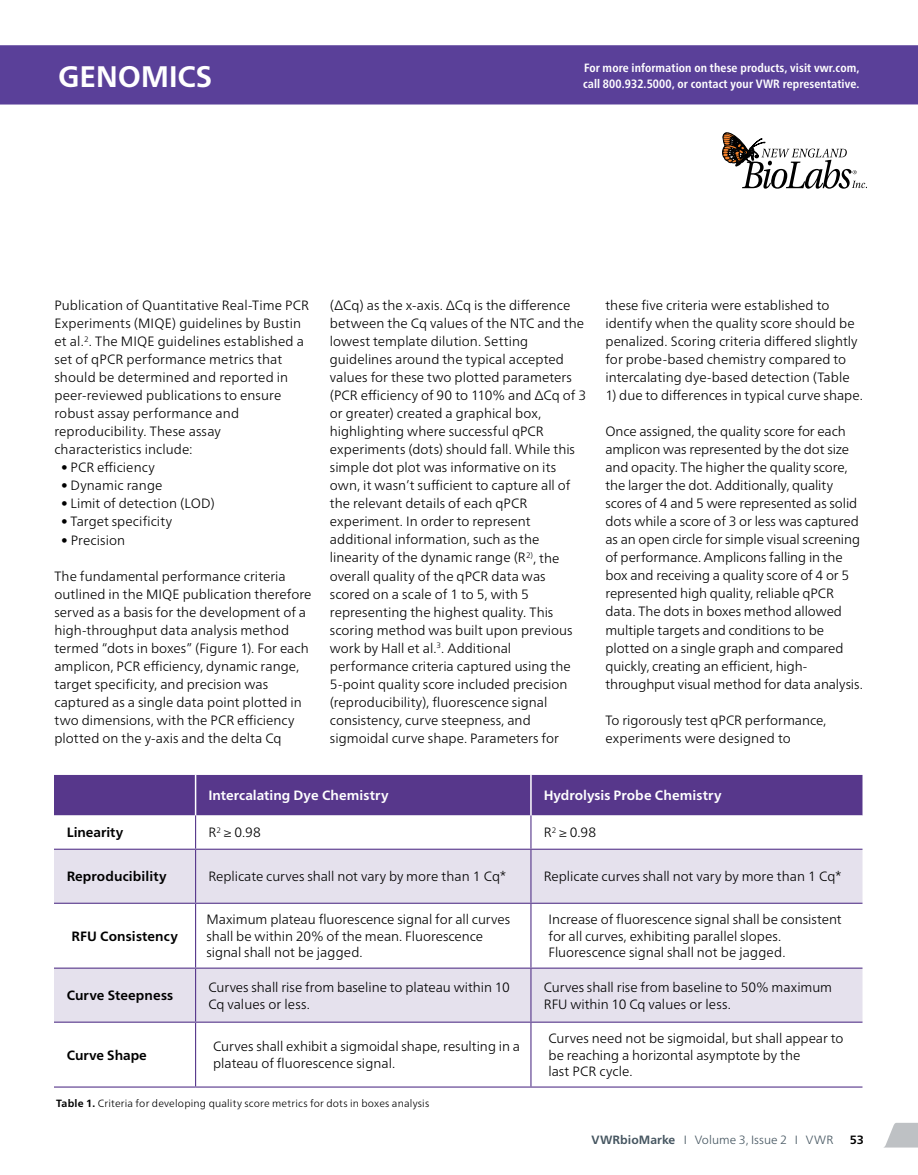
<style>
.page{position:relative;width:918px;height:1175px;background:#fff}
.page>*{position:absolute;margin:0;border:0;box-sizing:border-box;transform-origin:0 0}
.t1{font:700 29.7px "Frutiger Neue LTW1 G";letter-spacing:-.01em;color:#fff}
.t2{font:300 13.5px/18px "Frutiger Neue LTW1 G";color:#000}
.t3{font:700 13.5px "Frutiger Neue LTW1 G";letter-spacing:.005em;color:#000}
.t4{font:700 13.5px "Frutiger Neue LTW1 G";letter-spacing:.005em;color:#fff}
.t5{font:700 condensed 12px/16.5px "Frutiger Neue LTW1 G";letter-spacing:.01em;color:#fff}
.t6{font:300 12px "Frutiger Neue LTW1 G";letter-spacing:.005em;color:#455560}
.t7{font:700 12px "Frutiger Neue LTW1 G";color:#000}
.t8{font:300 10.5px "Frutiger Neue LTW1 G";letter-spacing:.02em;color:#000}
.s1{font-weight:700}
</style>
<div class="page">
<div style="left:0;top:45px;width:918px;height:60px;background:#5a4099"></div>
<svg style="left:884px;top:1122px;width:34px;height:25px"></svg>
<svg style="left:722px;top:132px;width:145px;height:57px"></svg>
<div style="left:54px;top:775px;width:808px;height:40px;background:#57378b"></div>
<svg style="left:54px;top:815px;width:808px;height:271px"></svg>
<svg style="left:54px;top:849px;width:808px;height:172px;fill:#e5e1ed"></svg>
<hr style="left:195px;top:775px;width:1px;height:40px;background:#fff">
<hr style="left:530px;top:775px;width:2px;height:40px;background:#fff">
<hr style="left:195px;top:815px;width:1px;height:33px;background:#57378b">
<hr style="left:530px;top:815px;width:2px;height:33px;background:#57378b">
<hr style="left:54px;top:848px;width:142px;height:1px;background:#57378b">
<hr style="left:196px;top:848px;width:335px;height:1px;background:#57378b">
<hr style="left:195px;top:849px;width:1px;height:53px;background:#57378b">
<hr style="left:531px;top:848px;width:332px;height:1px;background:#57378b">
<hr style="left:530px;top:849px;width:2px;height:53px;background:#57378b">
<hr style="left:54px;top:902px;width:142px;height:1px;background:#57378b">
<hr style="left:196px;top:902px;width:335px;height:1px;background:#57378b">
<hr style="left:195px;top:903px;width:1px;height:64px;background:#57378b">
<hr style="left:531px;top:902px;width:332px;height:1px;background:#57378b">
<hr style="left:530px;top:903px;width:2px;height:64px;background:#57378b">
<hr style="left:54px;top:967px;width:142px;height:1px;background:#57378b">
<hr style="left:196px;top:967px;width:335px;height:1px;background:#57378b">
<hr style="left:195px;top:968px;width:1px;height:53px;background:#57378b">
<hr style="left:531px;top:967px;width:332px;height:1px;background:#57378b">
<hr style="left:530px;top:968px;width:2px;height:53px;background:#57378b">
<hr style="left:54px;top:1021px;width:142px;height:1px;background:#57378b">
<hr style="left:196px;top:1021px;width:335px;height:1px;background:#57378b">
<hr style="left:195px;top:1022px;width:1px;height:64px;background:#57378b">
<hr style="left:531px;top:1021px;width:332px;height:1px;background:#57378b">
<hr style="left:530px;top:1022px;width:2px;height:64px;background:#57378b">
<hr style="left:54px;top:1086px;width:142px;height:1px;background:#57378b">
<hr style="left:196px;top:1086px;width:335px;height:1px;background:#57378b">
<hr style="left:531px;top:1086px;width:332px;height:1px;background:#57378b">
<h1 class="t1" style="left:58px;top:59px;width:155px">GENOMICS</h1>
<p class="t5" style="left:583px;top:59px;width:278px">For more information on these products, visit vwr.com, call 800.932.5000, or contact your VWR representative.</p>
<p class="t2" style="left:54px;top:296px;width:256px">Publication of Quantitative Real-Time PCR Experiments (MIQE) guidelines by Bustin et al.<sup>2</sup>. The MIQE guidelines established a set of qPCR performance metrics that should be determined and reported in peer-reviewed publications to ensure robust assay performance and reproducibility. These assay characteristics include:</p>
<p class="t2" style="left:61px;top:458px;width:95px">• PCR efficiency</p>
<p class="t2" style="left:61px;top:476px;width:103px">• Dynamic range</p>
<p class="t2" style="left:61px;top:494px;width:155px">• Limit of detection (LOD)</p>
<p class="t2" style="left:61px;top:512px;width:113px">• Target specificity</p>
<p class="t2" style="left:61px;top:530px;width:66px">• Precision</p>
<p class="t2" style="left:54px;top:566px;width:259px">The fundamental performance criteria outlined in the MIQE publication therefore served as a basis for the development of a high-throughput data analysis method termed “dots in boxes” (Figure 1). For each amplicon, PCR efficiency, dynamic range, target specificity, and precision was captured as a single data point plotted in two dimensions, with the PCR efficiency plotted on the y-axis and the delta Cq</p>
<p class="t2" style="left:330px;top:296px;width:258px">(ΔCq) as the x-axis. ΔCq is the difference between the Cq values of the NTC and the lowest template dilution. Setting guidelines around the typical accepted values for these two plotted parameters (PCR efficiency of 90 to 110% and ΔCq of 3 or greater) created a graphical box, highlighting where successful qPCR experiments (dots) should fall. While this simple dot plot was informative on its own, it wasn’t sufficient to capture all of the relevant details of each qPCR experiment. In order to represent additional information, such as the linearity of the dynamic range (R<sup>2)</sup>, the overall quality of the qPCR data was scored on a scale of 1 to 5, with 5 representing the highest quality. This scoring method was built upon previous work by Hall et al.<sup>3</sup>. Additional performance criteria captured using the 5-point quality score included precision (reproducibility), fluorescence signal consistency, curve steepness, and sigmoidal curve shape. Parameters for</p>
<p class="t2" style="left:605px;top:296px;width:254px">these five criteria were established to identify when the quality score should be penalized. Scoring criteria differed slightly for probe-based chemistry compared to intercalating dye-based detection (Table</p>
<p class="t2" style="left:605px;top:386px;width:259px">1) due to differences in typical curve shape.</p>
<p class="t2" style="left:605px;top:422px;width:259px">Once assigned, the quality score for each amplicon was represented by the dot size and opacity. The higher the quality score, the larger the dot. Additionally, quality scores of 4 and 5 were represented as solid dots while a score of 3 or less was captured as an open circle for simple visual screening of performance. Amplicons falling in the box and receiving a quality score of 4 or 5 represented high quality, reliable qPCR data. The dots in boxes method allowed multiple targets and conditions to be plotted on a single graph and compared quickly, creating an efficient, high&shy;throughput visual method for data analysis.</p>
<p class="t2" style="left:605px;top:710px;width:222px">To rigorously test qPCR performance, experiments were designed to</p>
<p class="t4" style="left:208px;top:787px;width:182px">Intercalating Dye Chemistry</p>
<p class="t4" style="left:544px;top:787px;width:179px">Hydrolysis Probe Chemistry</p>
<p class="t3" style="left:67px;top:824px;width:58px">Linearity</p>
<p class="t2" style="left:208px;top:823px;width:54px">R<sup>2</sup> ≥ 0.98</p>
<p class="t2" style="left:544px;top:823px;width:54px">R<sup>2</sup> ≥ 0.98</p>
<p class="t3" style="left:67px;top:868px;width:101px">Reproducibility</p>
<p class="t2" style="left:208px;top:867px;width:300px">Replicate curves shall not vary by more than 1 Cq*</p>
<p class="t2" style="left:544px;top:867px;width:300px">Replicate curves shall not vary by more than 1 Cq*</p>
<p class="t3" style="left:72px;top:928px;width:108px">RFU Consistency</p>
<p class="t2" style="left:206px;top:911px;width:305px;line-height:16.5px">Maximum plateau fluorescence signal for all curves shall be within 20% of the mean. Fluorescence signal shall not be jagged.</p>
<p class="t2" style="left:549px;top:911px;width:295px;line-height:16.5px">Increase of fluorescence signal shall be consistent for all curves, exhibiting parallel slopes.<br>Fluorescence signal shall not be jagged.</p>
<p class="t3" style="left:67px;top:987px;width:108px">Curve Steepness</p>
<p class="t2" style="left:208px;top:979px;width:303px;line-height:16.5px">Curves shall rise from baseline to plateau within 10<br>Cq values or less.</p>
<p class="t2" style="left:544px;top:979px;width:290px;line-height:16.5px">Curves shall rise from baseline to 50% maximum<br>RFU within 10 Cq values or less.</p>
<p class="t3" style="left:67px;top:1047px;width:82px">Curve Shape</p>
<p class="t2" style="left:213px;top:1038px;width:308px;line-height:16.5px">Curves shall exhibit a sigmoidal shape, resulting in a plateau of fluorescence signal.</p>
<p class="t2" style="left:549px;top:1030px;width:296px;line-height:16.5px">Curves need not be sigmoidal, but shall appear to be reaching a horizontal asymptote by the<br>last PCR cycle.</p>
<p class="t8" style="left:56px;top:1096px;width:375px"><span class="s1">Table 1.</span> Criteria for developing quality score metrics for dots in boxes analysis</p>
<p class="t6" style="left:591px;top:1132px;width:243px"><span class="s1">VWRbioMarke</span> I Volume 3, Issue 2 I VWR</p>
<p class="t7" style="left:850px;top:1132px;width:16px">53</p>
</div>
